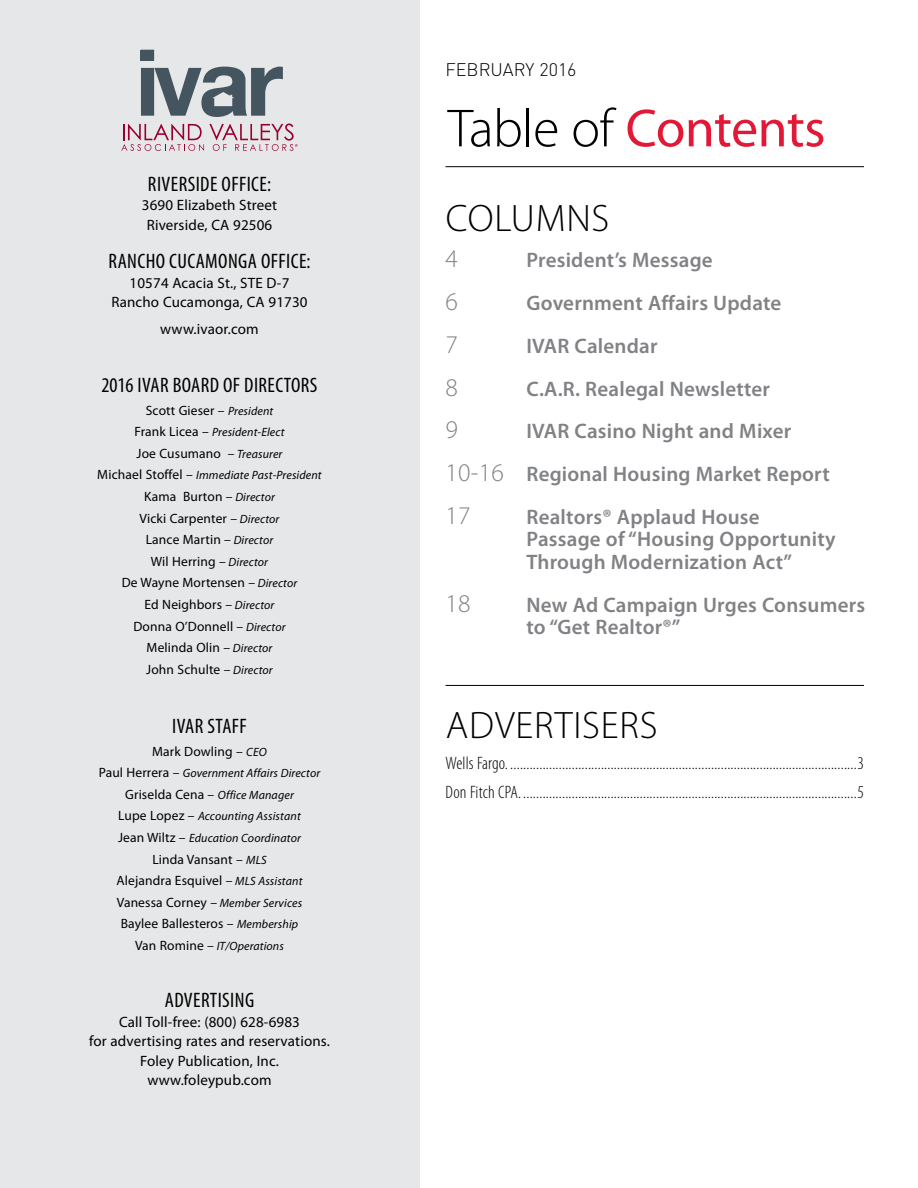
<style>
.page{position:relative;width:918px;height:1188px;background:#fff}
.page>*{position:absolute;margin:0;border:0;box-sizing:border-box;transform-origin:0 0}
.t1{font:54px "Myriad Pro";letter-spacing:-.015em;color:#e31837}
.t2{font:300 38.4px "Myriad Pro";letter-spacing:.02em;color:#000}
.t3{font:300 25.5px "Myriad Pro";color:#808285}
.t4{font:600 21px/22.5px "Myriad Pro";letter-spacing:.01em;color:#808285}
.t5{font:condensed 21px "Myriad Pro";letter-spacing:.02em;color:#000}
.t6{font:300 condensed 18px/29.4px "Myriad Pro";letter-spacing:.01em;color:#000}
.t7{font:300 18px "DIN";color:#000}
.t8{font:15px/19.5px "Myriad Pro";letter-spacing:.01em;color:#000;text-align:center}
.t9{font:13.5px/21.6px "Myriad Pro";letter-spacing:.01em;color:#000;text-align:center}
.t10{font:italic 12px/21.6px "Myriad Pro";letter-spacing:.01em;color:#000}
.s1{font-style:italic;font-size:12px}
.s2{font-style:normal;font-size:13.5px}
.s3{font-weight:300;color:#000}
.s4{font-weight:300;font-size:25.5px}
</style>
<div class="page">
<div style="left:0;top:0;width:419px;height:1188px;background:#e6e7e8"></div>
<svg style="left:141px;top:50px;width:142px;height:67px"></svg>
<div style="left:141px;top:50px;width:13px;height:10px;background:#455560"></div>
<svg style="left:121px;top:124px;width:177px;height:27px"></svg>
<hr style="left:446px;top:166px;width:418px;height:1px;background:#000">
<hr style="left:446px;top:685px;width:418px;height:1px;background:#000">
<h3 class="t5" style="left:148px;top:171px;width:125px">RIVERSIDE OFFICE:</h3>
<p class="t8" style="left:142px;top:196px;width:137px">3690 Elizabeth Street<br>Riverside, CA 92506</p>
<h3 class="t5" style="left:109px;top:249px;width:204px">RANCHO CUCAMONGA OFFICE:</h3>
<p class="t8" style="left:111px;top:273px;width:198px">10574 Acacia St., STE D-7<br>Rancho Cucamonga, CA 91730</p>
<p class="t8" style="left:160px;top:319px;width:100px">www.ivaor.com</p>
<h3 class="t5" style="left:101px;top:372px;width:218px">2016 IVAR BOARD OF DIRECTORS</h3>
<p class="t9" style="left:146px;top:399px;width:129px">Scott Gieser – <span class="s1">President</span></p>
<p class="t10" style="left:134px;top:421px;width:152px"><span class="s2">Frank Licea –</span> President-Elect</p>
<p class="t9" style="left:137px;top:443px;width:147px">Joe Cusumano – <span class="s1">Treasurer</span></p>
<p class="t10" style="left:97px;top:464px;width:226px"><span class="s2">Michael Stoffel –</span> Immediate Past-President</p>
<p class="t9" style="left:122px;top:486px;width:177px">Kama Burton – <span class="s1">Director<br></span>Vicki Carpenter – <span class="s1">Director<br></span>Lance Martin – <span class="s1">Director<br></span>Wil Herring – <span class="s1">Director<br></span>De Wayne Mortensen – <span class="s1">Director<br></span>Ed Neighbors – <span class="s1">Director<br></span>Donna O’Donnell – <span class="s1">Director<br></span>Melinda Olin – <span class="s1">Director<br></span>John Schulte – <span class="s1">Director</span></p>
<h3 class="t5" style="left:172px;top:713px;width:76px">IVAR STAFF</h3>
<p class="t9" style="left:152px;top:741px;width:116px">Mark Dowling – <span class="s1">CEO</span></p>
<p class="t10" style="left:99px;top:762px;width:223px"><span class="s2">Paul Herrera –</span> Government Affairs Director</p>
<p class="t9" style="left:125px;top:784px;width:170px">Griselda Cena – <span class="s1">Office Manager</span></p>
<p class="t10" style="left:118px;top:805px;width:184px"><span class="s2">Lupe Lopez –</span> Accounting Assistant<br><span class="s2">Jean Wiltz –</span> Education Coordinator</p>
<p class="t9" style="left:116px;top:849px;width:188px">Linda Vansant – <span class="s1">MLS<br></span>Alejandra Esquivel – <span class="s1">MLS Assistant<br></span>Vanessa Corney – <span class="s1">Member Services<br></span>Baylee Ballesteros – <span class="s1">Membership</span></p>
<p class="t10" style="left:135px;top:935px;width:150px"><span class="s2">Van Romine –</span> IT/Operations</p>
<h3 class="t5" style="left:165px;top:988px;width:91px">ADVERTISING</h3>
<p class="t8" style="left:89px;top:1012px;width:242px">Call Toll-free: (800) 628-6983<br>for advertising rates and reservations.<br>Foley Publication, Inc. www.foleypub.com</p>
<h3 class="t7" style="left:446px;top:59px;width:133px">FEBRUARY 2016</h3>
<h1 class="t1" style="left:448px;top:99px;width:379px"><span class="s3">Table of</span> Contents</h1>
<h2 class="t2" style="left:446px;top:197px;width:165px">COLUMNS</h2>
<h3 class="t3" style="left:446px;top:245px;width:14px">4</h3>
<h3 class="t4" style="left:526px;top:248px;width:188px">President’s Message</h3>
<h3 class="t3" style="left:446px;top:288px;width:14px">6</h3>
<h3 class="t4" style="left:526px;top:291px;width:256px">Government Affairs Update</h3>
<h3 class="t3" style="left:446px;top:330px;width:14px">7</h3>
<h3 class="t4" style="left:526px;top:334px;width:133px">IVAR Calendar</h3>
<h3 class="t3" style="left:446px;top:373px;width:14px">8</h3>
<h3 class="t4" style="left:526px;top:377px;width:245px">C.A.R. Realegal Newsletter</h3>
<h3 class="t3" style="left:446px;top:416px;width:14px">9</h3>
<h3 class="t4" style="left:446px;top:409px;width:386px;line-height:42.8px;text-indent:81px">IVAR Casino Night and Mixer<br><span class="s4">10-16</span> Regional Housing Market Report</h3>
<h3 class="t3" style="left:446px;top:501px;width:27px">17</h3>
<h3 class="t4" style="left:527px;top:505px;width:311px">Realtors® Applaud House<br>Passage of “Housing Opportunity<br>Through Modernization Act”</h3>
<h3 class="t3" style="left:446px;top:589px;width:27px">18</h3>
<h3 class="t4" style="left:527px;top:593px;width:340px">New Ad Campaign Urges Consumers to “Get Realtor®”</h3>
<h2 class="t2" style="left:446px;top:704px;width:213px">ADVERTISERS</h2>
<p class="t6" style="left:446px;top:749px;width:420px">Wells Fargo. ...........................................................................................................3<br>Don Fitch CPA........................................................................................................5</p>
</div>
